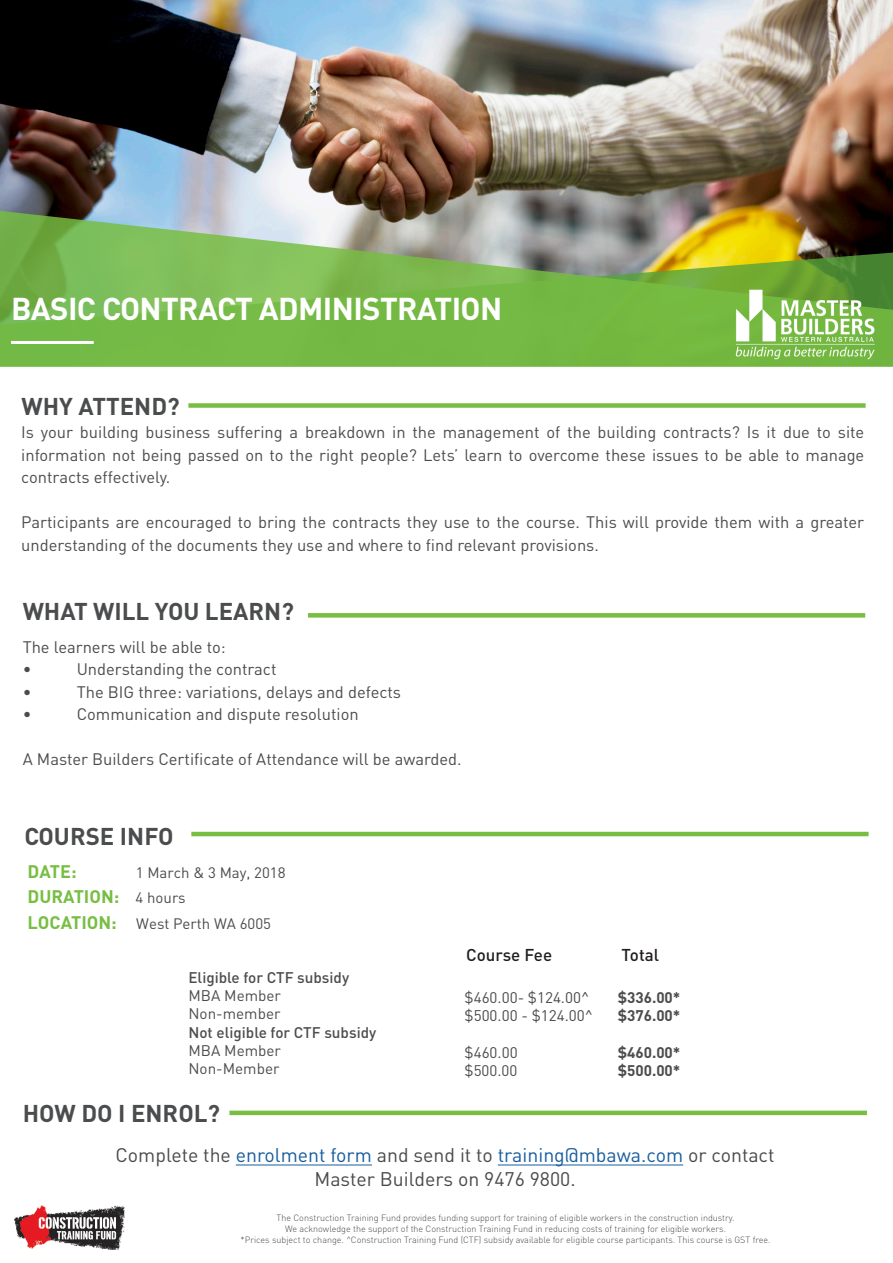
<style>
.page{position:relative;width:893px;height:1263px;background:#fff}
.page>*{position:absolute;margin:0;border:0;box-sizing:border-box;transform-origin:0 0}
.t1{font:700 31.2px "DIN Pro";letter-spacing:-.02em;color:#fff}
.t2{font:700 24px "DIN Pro";color:#4b4c4d}
.t3{font:19.5px "DIN Pro";color:#494a4b}
.t4{font:700 18px "DIN Pro";color:#77be42}
.t5{font:500 16.95px "DIN Pro";color:#231f20}
.Paragraph_Style_2{font:16.5px/22.5px "DIN Pro";color:#4b4c4d;text-align:justify}
.t6{font:15.3px "DIN Pro";color:#4b4c4d}
.t7{font:500 15.3px "DIN Pro";color:#4b4c4d}
.t8{font:700 15.3px "DIN Pro";color:#4b4c4d}
.t9{font:15.15px "DIN Pro";color:#4b4c4d}
.t10{font:15px "DIN Pro";color:#4b4c4d}
.t11{font:300 9px "DIN Pro";color:#494a4b}
.s1{font-weight:400;font-size:15px;color:#4b4c4d}
.s2{font-weight:700;font-size:18px;color:#77be42}
.s3{color:#175d9e}
</style>
<div class="page">
<img style="left:0;top:0;width:892px;height:209px">
<svg style="left:0;top:209px;width:893px;height:158px;background:#82af57"></svg>
<img style="left:734px;top:288px;width:142px;height:72px">
<div style="left:188px;top:403px;width:678px;height:5px;background:#77be42"></div>
<hr style="left:191px;top:832px;width:678px;height:4px;background:#77be42">
<hr style="left:229px;top:1111px;width:638px;height:4px;background:#77be42">
<img style="left:14px;top:1206px;width:111px;height:43px">
<hr style="left:11px;top:341px;width:83px;height:3px;background:#fff">
<div style="left:308px;top:613px;width:557px;height:5px;background:#77be42"></div>
<hr style="left:236px;top:1164px;width:136px;height:1px;background:#175d9e">
<hr style="left:498px;top:1164px;width:185px;height:1px;background:#175d9e">
<p class="t1" style="left:11px;top:288px;width:493px">BASIC CONTRACT ADMINISTRATION</p>
<p class="t2" style="left:21px;top:390px;width:160px">WHY ATTEND?</p>
<p class="Paragraph_Style_2" style="left:21px;top:420px;width:845px">Is your building business suffering a breakdown in the management of the building contracts? Is it due to site information not being passed on to the right people? Lets’ learn to overcome these issues to be able to manage contracts effectively.</p>
<p class="Paragraph_Style_2" style="left:21px;top:510px;width:844px">Participants are encouraged to bring the contracts they use to the course. This will provide them with a greater understanding of the documents they use and where to find relevant provisions.</p>
<p class="t2" style="left:23px;top:595px;width:273px">WHAT WILL YOU LEARN?</p>
<p class="Paragraph_Style_2" style="left:23px;top:635px;width:204px">The learners will be able to:</p>
<p class="Paragraph_Style_2" style="left:23px;top:657px;width:10px">•</p>
<p class="Paragraph_Style_2" style="left:77px;top:657px;width:201px">Understanding the contract</p>
<p class="Paragraph_Style_2" style="left:23px;top:680px;width:10px">•</p>
<p class="Paragraph_Style_2" style="left:77px;top:680px;width:326px">The BIG three: variations, delays and defects</p>
<p class="Paragraph_Style_2" style="left:23px;top:702px;width:10px">•</p>
<p class="Paragraph_Style_2" style="left:77px;top:702px;width:284px">Communication and dispute resolution</p>
<p class="Paragraph_Style_2" style="left:23px;top:747px;width:440px">A Master Builders Certificate of Attendance will be awarded.</p>
<p class="t2" style="left:24px;top:820px;width:151px">COURSE INFO</p>
<p class="t4" style="left:28px;top:859px;width:50px">DATE:</p>
<p class="t10" style="left:136px;top:862px;width:151px">1 March &amp; 3 May, 2018</p>
<p class="t4" style="left:28px;top:885px;width:160px">DURATION: <span class="s1">4 hours</span></p>
<p class="t10" style="left:28px;top:913px;width:245px"><span class="s2">LOCATION:</span> West Perth WA 6005</p>
<p class="t7" style="left:188px;top:967px;width:162px">Eligible for CTF subsidy</p>
<p class="t6" style="left:188px;top:985px;width:94px">MBA Member</p>
<p class="t6" style="left:188px;top:1003px;width:94px">Non-member</p>
<p class="t7" style="left:188px;top:1022px;width:189px">Not eligible for CTF subsidy</p>
<p class="t6" style="left:188px;top:1040px;width:94px">MBA Member</p>
<p class="t6" style="left:188px;top:1058px;width:93px">Non-Member</p>
<p class="t2" style="left:23px;top:1097px;width:199px">HOW DO I ENROL?</p>
<p class="t5" style="left:466px;top:943px;width:87px">Course Fee</p>
<p class="t5" style="left:621px;top:943px;width:39px">Total</p>
<p class="t6" style="left:465px;top:987px;width:126px">$460.00- $124.00^</p>
<p class="t6" style="left:465px;top:1005px;width:130px">$500.00 - $124.00^</p>
<p class="t6" style="left:465px;top:1042px;width:55px">$460.00</p>
<p class="t9" style="left:465px;top:1060px;width:54px">$500.00</p>
<p class="t8" style="left:618px;top:987px;width:64px">$336.00*</p>
<p class="t8" style="left:618px;top:1005px;width:64px">$376.00*</p>
<p class="t8" style="left:618px;top:1042px;width:64px">$460.00*</p>
<p class="t8" style="left:618px;top:1060px;width:64px">$500.00*</p>
<p class="t3" style="left:116px;top:1142px;width:661px">Complete the <span class="s3">enrolment form</span> and send it to <span class="s3">training@mbawa.com</span> or contact</p>
<p class="t3" style="left:314px;top:1166px;width:263px">Master Builders on 9476 9800.</p>
<p class="t11" style="left:277px;top:1211px;width:459px">The Construction Training Fund provides funding support for training of eligible workers in the construction industry.</p>
<p class="t11" style="left:285px;top:1222px;width:442px">We acknowledge the support of the Construction Training Fund in reducing costs of training for eligible workers.</p>
<p class="t11" style="left:241px;top:1233px;width:532px">*Prices subject to change. ^Construction Training Fund (CTF) subsidy available for eligible course participants. This course is GST free.</p>
</div>
